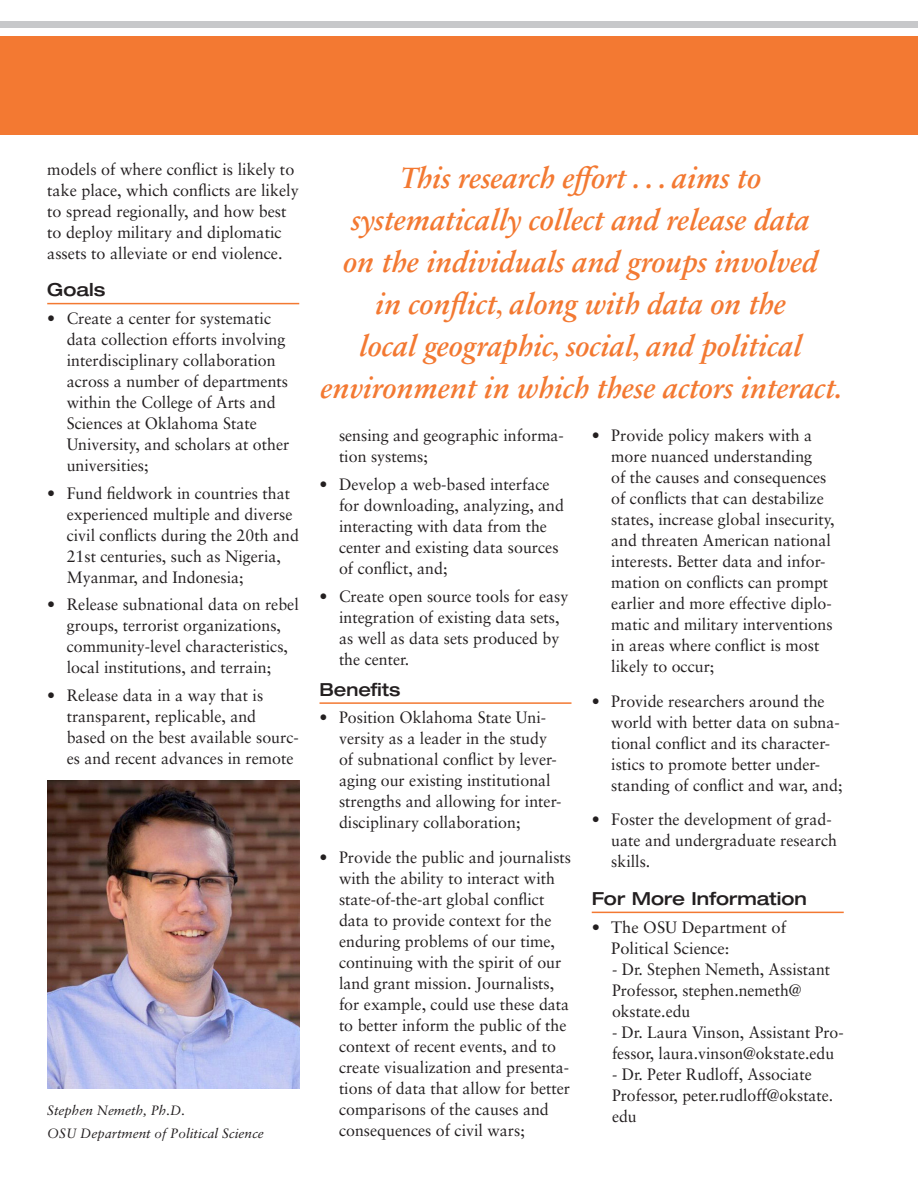
<style>
.page{position:relative;width:918px;height:1188px;background:#fff}
.page>*{position:absolute;margin:0;border:0;box-sizing:border-box;transform-origin:0 0}
.Pull_quote{font:italic 600 30px/42px "Sabon Next LT Pro";color:#f37932;text-align:center}
.Headline_2{font:500 expanded 18px "Helvetica Neue LT Std";color:#231f20}
.body_copy{font:16.5px/21px "Sabon";color:#231f20}
.BULLETS_single_line{font:16.5px/21px "Sabon";color:#231f20;scale:.96 1}
.caption_for_photo{font:italic 13.5px "Sabon";color:#231f20}
</style>
<div class="page">
<div style="left:0;top:37px;width:918px;height:98px;background:#f37932"></div>
<div style="left:0;top:21px;width:918px;height:7px;background:#c7c8ca"></div>
<hr style="left:47px;top:303px;width:252px;height:1px;background:#f37932">
<hr style="left:320px;top:702px;width:252px;height:2px;background:#f37932">
<hr style="left:592px;top:912px;width:252px;height:1px;background:#f37932">
<img style="left:47px;top:781px;width:252px;height:308px">
<p class="body_copy" style="left:47px;top:158px;width:253px">models of where conflict is likely to take place, which conflicts are likely to spread regionally, and how best to deploy military and diplomatic assets to alleviate or end violence.</p>
<p class="Headline_2" style="left:47px;top:279px;width:60px">Goals</p>
<p class="body_copy" style="left:67px;top:307px;width:224px;text-indent:-20px">• Create a center for systematic data collection efforts involving interdisciplinary collaboration across a number of departments within the College of Arts and<br>Sciences at Oklahoma State<br>University, and scholars at other universities;</p>
<p class="body_copy" style="left:67px;top:482px;width:234px;text-indent:-20px">• Fund fieldwork in countries that experienced multiple and diverse civil conflicts during the 20th and<br>21st centuries, such as Nigeria,<br>Myanmar, and Indonesia;</p>
<p class="body_copy" style="left:47px;top:594px;width:253px;text-align:center">• Release subnational data on rebel groups, terrorist organizations, community-level characteristics, local institutions, and terrain;</p>
<p class="body_copy" style="left:67px;top:685px;width:234px;text-indent:-20px">• Release data in a way that is transparent, replicable, and based on the best available sourc&shy;es and recent advances in remote</p>
<p class="caption_for_photo" style="left:47px;top:1103px;width:139px">Stephen Nemeth, Ph.D.</p>
<p class="caption_for_photo" style="left:47px;top:1126px;width:218px">OSU Department of Political Science</p>
<p class="Pull_quote" style="left:321px;top:155px;width:524px">This research effort . . . aims to systematically collect and release data<br>on the individuals and groups involved<br>in conflict, along with data on the<br>local geographic, social, and political environment in which these actors interact.</p>
<p class="body_copy" style="left:339px;top:425px;width:226px">sensing and geographic informa&shy;tion systems;</p>
<p class="body_copy" style="left:339px;top:474px;width:227px;text-indent:-20px">• Develop a web-based interface for downloading, analyzing, and interacting with data from the center and existing data sources of conflict, and;</p>
<p class="body_copy" style="left:339px;top:585px;width:231px;text-indent:-20px">• Create open source tools for easy integration of existing data sets, as well as data sets produced by the center.</p>
<p class="Headline_2" style="left:320px;top:678px;width:83px">Benefits</p>
<p class="body_copy" style="left:339px;top:707px;width:224px;text-indent:-20px">• Position Oklahoma State Uni&shy;versity as a leader in the study of subnational conflict by lever&shy;aging our existing institutional strengths and allowing for inter&shy;disciplinary collaboration;</p>
<p class="body_copy" style="left:339px;top:846px;width:234px;text-indent:-20px">• Provide the public and journalists with the ability to interact with state-of-the-art global conflict data to provide context for the enduring problems of our time, continuing with the spirit of our land grant mission. Journalists, for example, could use these data to better inform the public of the context of recent events, and to create visualization and presenta&shy;tions of data that allow for better comparisons of the causes and consequences of civil wars;</p>
<p class="body_copy" style="left:611px;top:425px;width:225px;text-indent:-20px">• Provide policy makers with a more nuanced understanding<br>of the causes and consequences of conflicts that can destabilize states, increase global insecurity, and threaten American national interests. Better data and infor&shy;mation on conflicts can prompt earlier and more effective diplo&shy;matic and military interventions in areas where conflict is most likely to occur;</p>
<p class="body_copy" style="left:611px;top:690px;width:233px;text-indent:-20px">• Provide researchers around the world with better data on subna&shy;tional conflict and its character&shy;istics to promote better under&shy;standing of conflict and war, and;</p>
<p class="body_copy" style="left:611px;top:809px;width:227px;text-indent:-20px">• Foster the development of grad&shy;uate and undergraduate research skills.</p>
<p class="Headline_2" style="left:592px;top:887px;width:217px">For More Information</p>
<p class="body_copy" style="left:611px;top:916px;width:177px;text-indent:-20px">• The OSU Department of<br>Political Science:</p>
<p class="BULLETS_single_line" style="left:612px;top:958px;width:229px">- Dr. Stephen Nemeth, Assistant<br>Professor, stephen.nemeth@ okstate.edu</p>
<p class="BULLETS_single_line" style="left:612px;top:1021px;width:243px">- Dr. Laura Vinson, Assistant Pro&shy;fessor, laura.vinson@okstate.edu</p>
<p class="BULLETS_single_line" style="left:612px;top:1063px;width:232px">- Dr. Peter Rudloff, Associate<br>Professor, peter.rudloff@okstate. edu</p>
</div>
